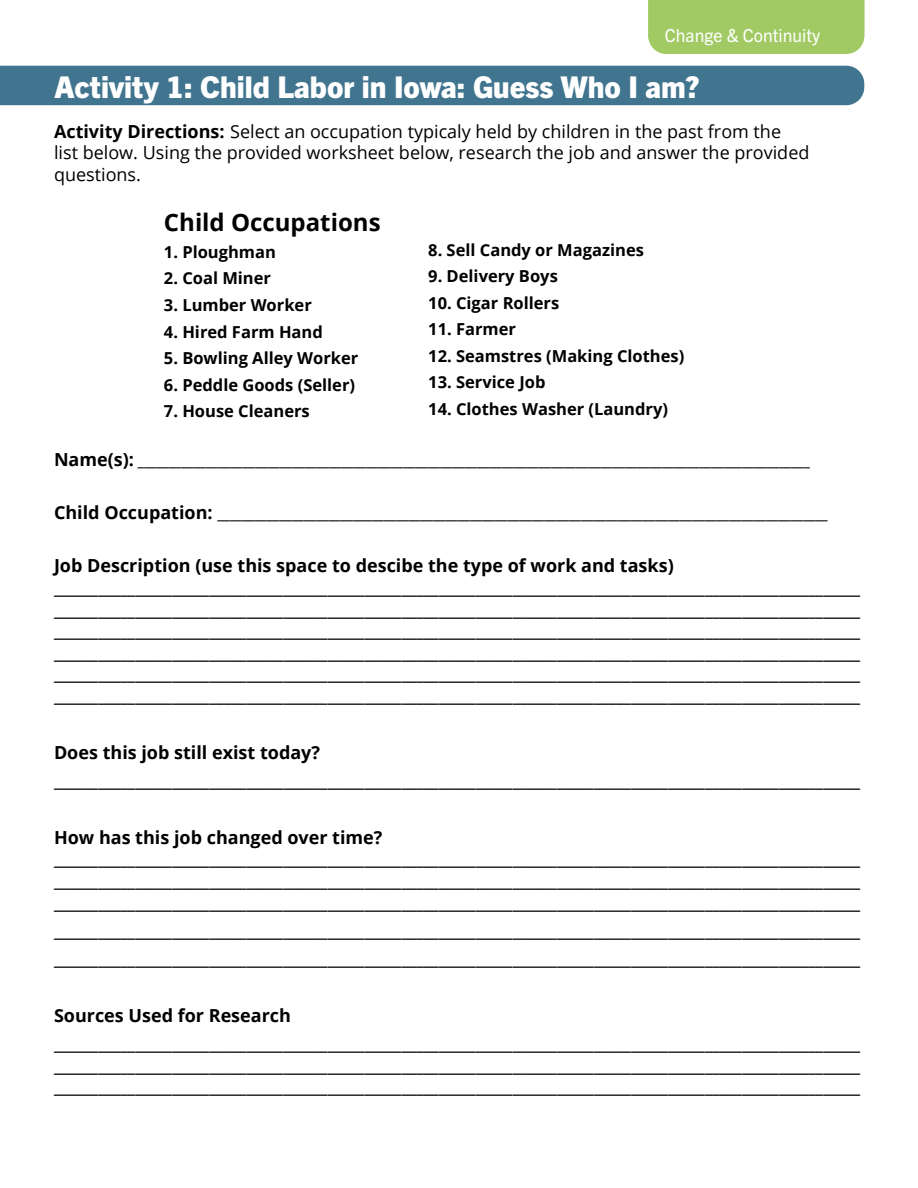
<style>
.page{position:relative;width:918px;height:1188px;background:#fff}
.page>*{position:absolute;margin:0;border:0;box-sizing:border-box;transform-origin:0 0}
.t1{font:800 30px "Trade Gothic Next LT Pro";color:#fff}
.t2{font:700 24px "Open Sans";color:#000}
.t3{font:700 18px/21.6px "Open Sans";color:#000}
.t4{font:18px/21.6px "Open Sans";color:#000}
.t5{font:18px "Trade Gothic Next LT Pro";color:#fff}
.t6{font:700 16.5px "Open Sans";color:#000}
.t7{font:700 15px "Open Sans";color:#000}
.s1{font-weight:700}
.s2{font-size:18px}
</style>
<div class="page">
<div style="left:648px;top:0;width:216px;height:54px;background:#a1ca64"></div>
<div style="left:0;top:66px;width:864px;height:39px;background:#41748e"></div>
<p class="t5" style="left:665px;top:14px;width:189px">Rights &amp; Responsibilities</p>
<p class="t5" style="left:665px;top:22px;width:157px">Change &amp; Continuity</p>
<h1 class="t1" style="left:54px;top:66px;width:647px">Activity 1: Child Labor in Iowa: Guess Who I am?</h1>
<p class="t4" style="left:54px;top:120px;width:757px"><span class="s1">Activity Directions:</span> Select an occupation typicaly held by children in the past from the list below. Using the provided worksheet below, research the job and answer the provided questions.</p>
<h2 class="t2" style="left:164px;top:206px;width:218px">Child Occupations</h2>
<p class="t6" style="left:164px;top:240px;width:114px">1. Ploughman</p>
<p class="t6" style="left:164px;top:267px;width:109px">2. Coal Miner</p>
<p class="t6" style="left:164px;top:293px;width:149px">3. Lumber Worker</p>
<p class="t6" style="left:164px;top:320px;width:160px">4. Hired Farm Hand</p>
<p class="t6" style="left:164px;top:346px;width:196px">5. Bowling Alley Worker</p>
<p class="t6" style="left:164px;top:373px;width:193px">6. Peddle Goods (Seller)</p>
<p class="t6" style="left:164px;top:400px;width:147px">7. House Cleaners</p>
<p class="t6" style="left:428px;top:238px;width:217px">8. Sell Candy or Magazines</p>
<p class="t6" style="left:428px;top:265px;width:131px">9. Delivery Boys</p>
<p class="t6" style="left:428px;top:291px;width:133px">10. Cigar Rollers</p>
<p class="t6" style="left:428px;top:318px;width:89px">11. Farmer</p>
<p class="t6" style="left:428px;top:344px;width:258px">12. Seamstres (Making Clothes)</p>
<p class="t6" style="left:428px;top:371px;width:119px">13. Service Job</p>
<p class="t6" style="left:428px;top:397px;width:241px">14. Clothes Washer (Laundry)</p>
<p class="t7" style="left:54px;top:450px;width:757px"><span class="s2">Name(s):</span> _____________________________________________________________________________________________________________</p>
<p class="t7" style="left:54px;top:503px;width:775px"><span class="s2">Child Occupation:</span> ___________________________________________________________________________________________________</p>
<p class="t3" style="left:54px;top:555px;width:808px">Job Description (use this space to descibe the type of work and tasks) _____________________________________________________________________________________________________________ _____________________________________________________________________________________________________________ _____________________________________________________________________________________________________________ _____________________________________________________________________________________________________________ _____________________________________________________________________________________________________________ _____________________________________________________________________________________________________________</p>
<p class="t3" style="left:54px;top:738px;width:808px;line-height:28.3px">Does this job still exist today? _____________________________________________________________________________________________________________</p>
<p class="t3" style="left:54px;top:826px;width:808px">How has this job changed over time? _____________________________________________________________________________________________________________ _____________________________________________________________________________________________________________ _____________________________________________________________________________________________________________</p>
<p class="t3" style="left:54px;top:916px;width:808px;line-height:28.3px">_____________________________________________________________________________________________________________ _____________________________________________________________________________________________________________</p>
<p class="t3" style="left:54px;top:1001px;width:808px;line-height:28.3px">Sources Used for Research _____________________________________________________________________________________________________________</p>
<p class="t3" style="left:54px;top:1054px;width:808px">_____________________________________________________________________________________________________________ _____________________________________________________________________________________________________________</p>
</div>
